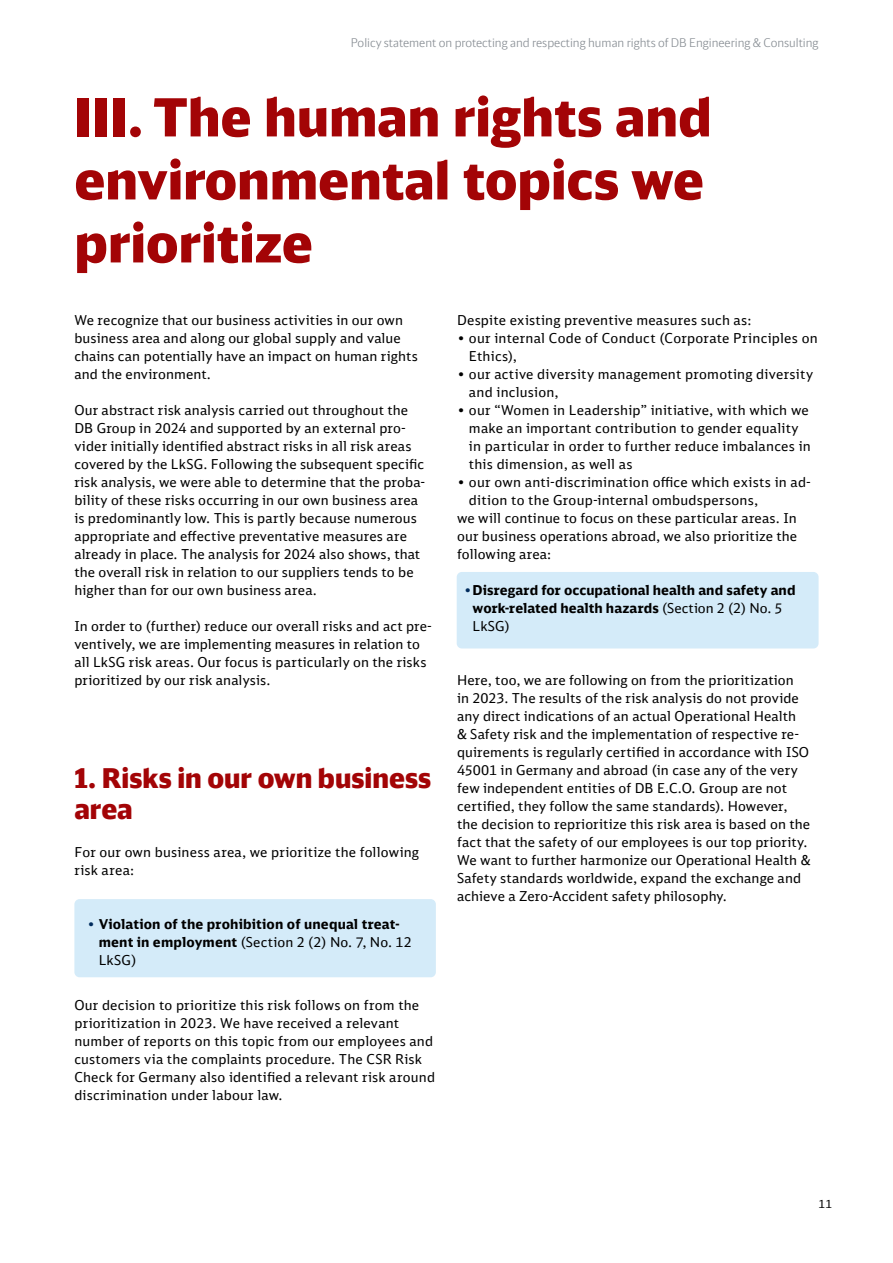
<style>
.page{position:relative;width:893px;height:1263px;background:#fff}
.page>*{position:absolute;margin:0;border:0;box-sizing:border-box;transform-origin:0 0}
.t1{font:900 52.5px/63px "DB Neo Head";color:#a30406}
.t2{font:900 27px/31.5px "DB Head";color:#a30406}
.t3{font:13.5px/18px "DB Sans";letter-spacing:.01em;color:#000}
.t4{font:700 13.5px/18px "DB Sans";letter-spacing:.005em;color:#000}
.t5{font:300 12px "DB Neo Head";color:#878d93}
.t6{font:11.25px "DB Sans";color:#000}
.s1{font-weight:400;color:#002b5d}
.s2{font-weight:400}
</style>
<div class="page">
<div style="left:74px;top:899px;width:362px;height:78px;background:#d4ebf9;border-radius:5px"></div>
<div style="left:457px;top:572px;width:362px;height:76px;background:#d4ebf9;border-radius:5px"></div>
<p class="t5" style="left:351px;top:35px;width:469px">Policy statement on protecting and respecting human rights of DB Engineering &amp; Consulting</p>
<h1 class="t1" style="left:74px;top:84px;width:639px">III. The human rights and environmental topics we prioritize</h1>
<p class="t3" style="left:74px;top:311px;width:345px">We recognize that our business activities in our own business area and along our global supply and value chains can potentially have an impact on human rights and the environment.</p>
<p class="t3" style="left:74px;top:401px;width:352px">Our abstract risk analysis carried out throughout the DB Group in 2024 and supported by an external pro&shy;vider initially identified abstract risks in all risk areas covered by the LkSG. Following the subsequent specific risk analysis, we were able to determine that the proba&shy;bility of these risks occurring in our own business area is predominantly low. This is partly because numerous appropriate and effective preventative measures are already in place. The analysis for 2024 also shows, that the overall risk in relation to our suppliers tends to be higher than for our own business area.</p>
<p class="t3" style="left:74px;top:617px;width:359px">In order to (further) reduce our overall risks and act pre&shy;ventively, we are implementing measures in relation to all LkSG risk areas. Our focus is particularly on the risks prioritized by our risk analysis.</p>
<h2 class="t2" style="left:74px;top:762px;width:358px">1. Risks in our own business area</h2>
<p class="t3" style="left:74px;top:842px;width:346px">For our own business area, we prioritize the following risk area:</p>
<p class="t4" style="left:99px;top:914px;width:315px;text-indent:-12px"><span class="s1">΄</span> Violation of the prohibition of unequal treat&shy;ment in employment <span class="s2">(Section 2 (2) No. 7, No. 12<br>LkSG)</span></p>
<p class="t3" style="left:74px;top:995px;width:362px">Our decision to prioritize this risk follows on from the prioritization in 2023. We have received a relevant number of reports on this topic from our employees and customers via the complaints procedure. The CSR Risk Check for Germany also identified a relevant risk around discrimination under labour law.</p>
<p class="t3" style="left:457px;top:311px;width:296px">Despite existing preventive measures such as:</p>
<p class="t3" style="left:469px;top:329px;width:350px;text-indent:-12px">• our internal Code of Conduct (Corporate Principles on<br>Ethics),</p>
<p class="t3" style="left:469px;top:365px;width:346px;text-indent:-12px">• our active diversity management promoting diversity and inclusion,</p>
<p class="t3" style="left:469px;top:401px;width:343px;text-indent:-12px">• our “Women in Leadership” initiative, with which we make an important contribution to gender equality in particular in order to further reduce imbalances in this dimension, as well as</p>
<p class="t3" style="left:457px;top:473px;width:355px">• our own anti-discrimination office which exists in ad-</p>
<p class="t3" style="left:469px;top:491px;width:291px">dition to the Group-internal ombudspersons,</p>
<p class="t3" style="left:457px;top:509px;width:341px">we will continue to focus on these particular areas. In</p>
<p class="t3" style="left:457px;top:527px;width:342px">our business operations abroad, we also prioritize the</p>
<p class="t3" style="left:457px;top:545px;width:96px">following area:</p>
<p class="t4" style="left:473px;top:581px;width:324px;text-indent:-9px"><span class="s1">΄</span>Disregard for occupational health and safety and work-related health hazards <span class="s2">(Section 2 (2) No. 5<br>LkSG)</span></p>
<p class="t3" style="left:457px;top:671px;width:355px">Here, too, we are following on from the prioritization<br>in 2023. The results of the risk analysis do not provide any direct indications of an actual Operational Health<br>&amp; Safety risk and the implementation of respective re&shy;quirements is regularly certified in accordance with ISO 45001 in Germany and abroad (in case any of the very few independent entities of DB E.C.O. Group are not certified, they follow the same standards). However, the decision to reprioritize this risk area is based on the fact that the safety of our employees is our top priority.<br>We want to further harmonize our Operational Health &amp; Safety standards worldwide, expand the exchange and achieve a Zero-Accident safety philosophy.</p>
<p class="t6" style="left:819px;top:1197px;width:15px">11</p>
</div>
